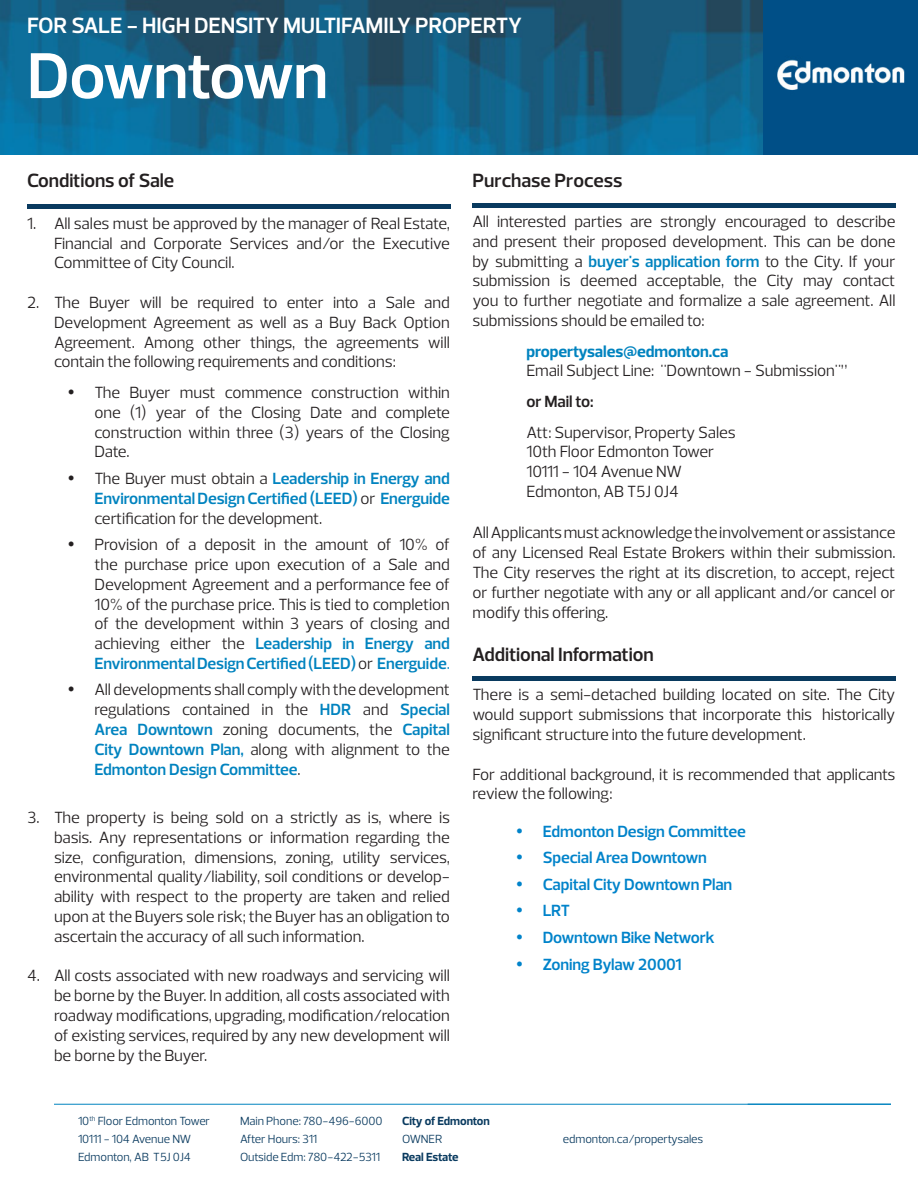
<style>
.page{position:relative;width:918px;height:1188px;background:#fff}
.page>*{position:absolute;margin:0;border:0;box-sizing:border-box;transform-origin:0 0}
.t1{font:600 66px "Prelo";letter-spacing:-.015em;color:#fff}
.t2{font:600 22.5px "Prelo";letter-spacing:-.015em;color:#fff}
.t3{font:600 19.5px "Prelo";letter-spacing:-.005em;color:#231f20}
.t4{font:600 18px "Prelo";letter-spacing:-.015em;color:#fff}
.t5{font:16.5px/19.8px "Prelo";letter-spacing:-.005em;color:#231f20;text-align:justify}
.t6{font:600 16.5px/19.8px "Prelo";letter-spacing:-.005em;color:#0083bf;text-align:justify}
.t7{font:600 16.5px "Prelo";letter-spacing:-.01em;color:#0083ca}
.t8{font:700 16.5px "Prelo";letter-spacing:-.005em;color:#0083bf}
.t9{font:600 16.5px "Prelo";letter-spacing:-.005em;color:#231f20}
.t10{font:12px/18px "Prelo";letter-spacing:-.015em;color:#093a5f}
.t11{font:700 12px/18px "Prelo";letter-spacing:-.015em;color:#093a5f}
.s1{font-weight:400;color:#231f20}
.s2{font-weight:600;color:#0083bf}
.s3{color:#0083bf}
.s4{font-weight:400}
</style>
<div class="page">
<hr style="left:27px;top:205px;width:423px;height:4px;background:#093a5f">
<img style="left:0;top:0;width:764px;height:154px">
<img style="left:764px;top:0;width:154px;height:154px">
<hr style="left:54px;top:1104px;width:837px;height:1px;background:#0083bf">
<hr style="left:472px;top:203px;width:424px;height:4px;background:#093a5f">
<div style="left:472px;top:676px;width:424px;height:5px;background:#093a5f"></div>
<p class="t2" style="left:27px;top:13px;width:496px">FOR SALE - HIGH DENSITY MULTIFAMILY PROPERTY</p>
<p class="t1" style="left:27px;top:39px;width:303px">Downtown</p>
<p class="t4" style="left:58px;top:24px;width:318px">FOR SALE - COMMERCIAL OPPORTUNITY</p>
<p class="t3" style="left:27px;top:170px;width:149px">Conditions of Sale</p>
<p class="t5" style="left:54px;top:213px;width:398px;text-indent:-27px">1. All sales must be approved by the manager of Real Estate, Financial and Corporate Services and/or the Executive Committee of City Council.</p>
<p class="t5" style="left:54px;top:292px;width:398px;text-indent:-27px">2. The Buyer will be required to enter into a Sale and Development Agreement as well as a Buy Back Option Agreement. Among other things, the agreements will contain the following requirements and conditions:</p>
<p class="t5" style="left:94px;top:382px;width:357px">The Buyer must commence construction within one (1) year of the Closing Date and complete construction within three (3) years of the Closing Date.</p>
<p class="t6" style="left:94px;top:468px;width:357px"><span class="s1">The Buyer must obtain a</span> Leadership in Energy and Environmental Design Certified (LEED) <span class="s1">or</span> Energuide <span class="s1">certification for the development.</span></p>
<p class="t5" style="left:94px;top:535px;width:357px">Provision of a deposit in the amount of 10% of the purchase price upon execution of a Sale and Development Agreement and a performance fee of 10% of the purchase price. This is tied to completion of the development within 3 years of closing and achieving either the <span class="s2">Leadership in Energy and Environmental Design Certified (LEED)</span> or <span class="s2">Energuide</span><span class="s3">.</span></p>
<p class="t5" style="left:94px;top:680px;width:357px">All developments shall comply with the development regulations contained in the <span class="s2">HDR</span> and <span class="s2">Special Area Downtown</span> zoning documents, the <span class="s2">Capital City Downtown Plan,</span> along with alignment to the <span class="s2">Edmonton Design Committee</span>.</p>
<p class="t5" style="left:54px;top:807px;width:398px;text-indent:-27px">3. The property is being sold on a strictly as is, where is basis. Any representations or information regarding the size, configuration, dimensions, zoning, utility services, environmental quality/liability, soil conditions or develop&shy;ability with respect to the property are taken and relied upon at the Buyers sole risk; the Buyer has an obligation to ascertain the accuracy of all such information.</p>
<p class="t5" style="left:54px;top:966px;width:398px;text-indent:-27px">4. All costs associated with new roadways and servicing will be borne by the Buyer. In addition, all costs associated with roadway modifications, upgrading, modification/relocation of existing services, required by any new development will be borne by the Buyer.</p>
<p class="t3" style="left:472px;top:170px;width:152px">Purchase Process</p>
<p class="t5" style="left:472px;top:211px;width:425px">All interested parties are strongly encouraged to describe and present their proposed development. This can be done by submitting a <span class="s2">buyer's application form</span> to the City. If your submission is deemed acceptable, the City may contact you to further negotiate and formalize a sale agreement. All submissions should be emailed to:</p>
<p class="t8" style="left:526px;top:342px;width:203px">propertysales@edmonton.ca</p>
<p class="t5" style="left:526px;top:361px;width:323px">Email Subject Line: "Downtown - Submission"”</p>
<p class="t9" style="left:526px;top:392px;width:69px">or Mail to:</p>
<p class="t5" style="left:526px;top:422px;width:211px">Att: Supervisor, Property Sales</p>
<p class="t5" style="left:526px;top:442px;width:189px">10th Floor Edmonton Tower</p>
<p class="t5" style="left:526px;top:462px;width:157px">10111 - 104 Avenue NW</p>
<p class="t5" style="left:526px;top:481px;width:154px">Edmonton, AB T5J 0J4</p>
<p class="t5" style="left:472px;top:523px;width:425px">All Applicants must acknowledge the involvement or assistance of any Licensed Real Estate Brokers within their submission.<br>The City reserves the right at its discretion, to accept, reject or further negotiate with any or all applicant and/or cancel or modify this offering.</p>
<p class="t3" style="left:472px;top:643px;width:183px">Additional Information</p>
<p class="t5" style="left:472px;top:685px;width:424px">There is a semi-detached building located on site. The City would support submissions that incorporate this historically significant structure into the future development.</p>
<p class="t5" style="left:472px;top:764px;width:424px">For additional background, it is recommended that applicants review the following:</p>
<p class="t7" style="left:543px;top:822px;width:205px">Edmonton Design Committee</p>
<p class="t7" style="left:543px;top:848px;width:166px">Special Area Downtown</p>
<p class="t7" style="left:543px;top:875px;width:191px">Capital City Downtown Plan</p>
<p class="t7" style="left:543px;top:902px;width:29px">LRT</p>
<p class="t7" style="left:543px;top:928px;width:174px">Downtown Bike Network</p>
<p class="t7" style="left:543px;top:955px;width:141px">Zoning Bylaw 20001</p>
<p class="t10" style="left:78px;top:1112px;width:134px">10<sup>th</sup> Floor Edmonton Tower<br>10111 - 104 Avenue NW<br>Edmonton, AB T5J 0J4</p>
<p class="t10" style="left:240px;top:1112px;width:144px">Main Phone: 780-496-6000<br>After Hours: 311<br>Outside Edm: 780-422-5311</p>
<p class="t11" style="left:402px;top:1112px;width:89px">City of Edmonton<br><span class="s4">OWNER<br></span>Real Estate</p>
<p class="t10" style="left:563px;top:1130px;width:142px">edmonton.ca/propertysales</p>
</div>
